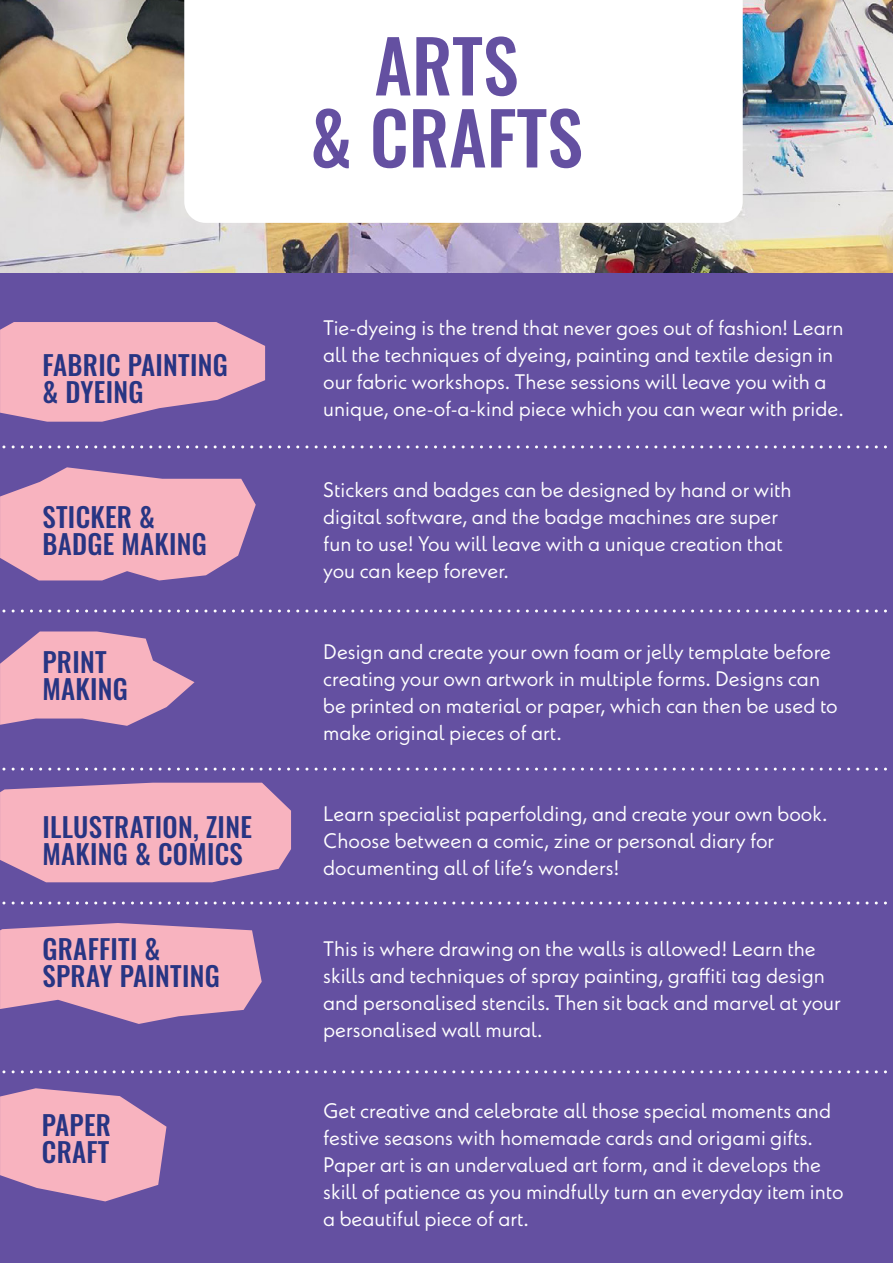
<style>
.page{position:relative;width:893px;height:1263px;background:#6450a1}
.page>*{position:absolute;margin:0;border:0;box-sizing:border-box;transform-origin:0 0}
.t1{font:500 72px/72px "Oswald";color:#6450a1;text-align:center}
.t2{font:500 27px/27px "Oswald";letter-spacing:.01em;color:#283583}
.t3{font:21px/27px "Neue Kabel";color:#fff}
</style>
<div class="page">
<svg style="left:0;top:1088px;width:166px;height:113px"></svg>
<svg style="left:0;top:923px;width:262px;height:101px"></svg>
<svg style="left:0;top:783px;width:291px;height:99px;background:#edabbc"></svg>
<svg style="left:0;top:631px;width:195px;height:95px"></svg>
<svg style="left:0;top:467px;width:256px;height:113px"></svg>
<svg style="left:0;top:322px;width:265px;height:100px;background:#e2a4ba"></svg>
<svg style="left:2px;top:445px;width:885px;height:3px"></svg>
<svg style="left:2px;top:609px;width:885px;height:3px"></svg>
<svg style="left:2px;top:767px;width:885px;height:3px"></svg>
<svg style="left:2px;top:901px;width:885px;height:3px"></svg>
<svg style="left:2px;top:1070px;width:885px;height:3px"></svg>
<img style="left:0;top:0;width:893px;height:272px">
<div style="left:184px;top:0;width:559px;height:223px;background:#fff"></div>
<p class="t2" style="left:43px;top:353px;width:187px">FABRIC PAINTING &amp; DYEING</p>
<p class="t2" style="left:43px;top:505px;width:166px">STICKER &amp;<br>BADGE MAKING</p>
<p class="t2" style="left:42px;top:650px;width:87px">PRINT<br>MAKING</p>
<p class="t2" style="left:43px;top:815px;width:211px">ILLUSTRATION, ZINE<br>MAKING &amp; COMICS</p>
<p class="t2" style="left:43px;top:937px;width:179px">GRAFFITI &amp;<br>SPRAY PAINTING</p>
<p class="t2" style="left:42px;top:1113px;width:71px">PAPER<br>CRAFT</p>
<h1 class="t1" style="left:310px;top:35px;width:274px">ARTS<br>&amp; CRAFTS</h1>
<p class="t3" style="left:323px;top:314px;width:522px">Tie-dyeing is the trend that never goes out of fashion! Learn all the techniques of dyeing, painting and textile design in our fabric workshops. These sessions will leave you with a unique, one-of-a-kind piece which you can wear with pride.</p>
<p class="t3" style="left:323px;top:476px;width:470px">Stickers and badges can be designed by hand or with digital software, and the badge machines are super fun to use! You will leave with a unique creation that you can keep forever.</p>
<p class="t3" style="left:323px;top:638px;width:516px">Design and create your own foam or jelly template before creating your own artwork in multiple forms. Designs can be printed on material or paper, which can then be used to make original pieces of art.</p>
<p class="t3" style="left:323px;top:800px;width:506px">Learn specialist paperfolding, and create your own book.<br>Choose between a comic, zine or personal diary for documenting all of life’s wonders!</p>
<p class="t3" style="left:323px;top:935px;width:519px">This is where drawing on the walls is allowed! Learn the skills and techniques of spray painting, graffiti tag design and personalised stencils. Then sit back and marvel at your personalised wall mural.</p>
<p class="t3" style="left:323px;top:1097px;width:522px">Get creative and celebrate all those special moments and festive seasons with homemade cards and origami gifts.<br>Paper art is an undervalued art form, and it develops the skill of patience as you mindfully turn an everyday item into a beautiful piece of art.</p>
</div>
